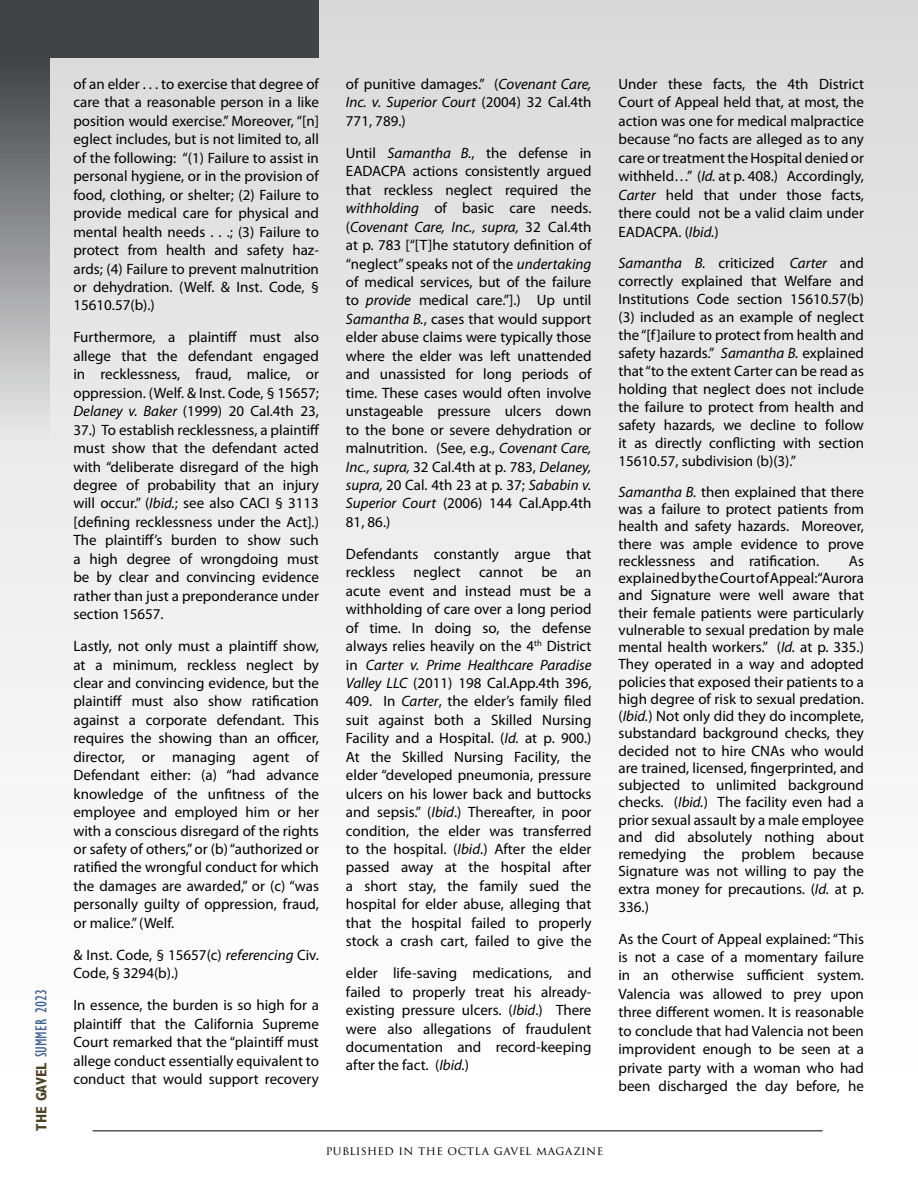
<style>
.page{position:relative;width:918px;height:1188px;background:#fff}
.page>*{position:absolute;margin:0;border:0;box-sizing:border-box;transform-origin:0 0}
.t1{font:condensed 16.5px "Gill Sans Std";color:#3c6195}
.t2{font:15px/18.5px "Myriad Pro";color:#000;text-align:justify}
.t3{font:12px "Trajan Pro 3";letter-spacing:.03em;color:#000}
.s1{font-weight:700;font-size:15px;color:#4e4023}
.s2{font-style:italic}
</style>
<div class="page">
<hr style="left:93px;top:1130px;width:730px;height:1px;background:#000">
<div style="left:0;top:0;width:918px;height:1084px;background:linear-gradient(to bottom,#dadada,#fff)"></div>
<div style="left:0;top:0;width:319px;height:58px;background:#424347"></div>
<div style="left:0;top:58px;width:50px;height:383px;background:linear-gradient(to bottom,#414246,#ecebeb)"></div>
<p class="t1" style="left:32px;top:1131px;width:143px;rotate:-90deg"><span class="s1">THE GAVEL</span> SUMMER 2023</p>
<p class="t2" style="left:73px;top:75px;width:247px">of an elder . . . to exercise that degree of care that a reasonable person in a like position would exercise.” Moreover, “[n] eglect includes, but is not limited to, all of the following: “(1) Failure to assist in personal hygiene, or in the provision of food, clothing, or shelter; (2) Failure to provide medical care for physical and mental health needs . . .; (3) Failure to protect from health and safety haz&shy;ards; (4) Failure to prevent malnutrition or dehydration. (Welf. &amp; Inst. Code, § 15610.57(b).)</p>
<p class="t2" style="left:73px;top:328px;width:248px">Furthermore, a plaintiff must also allege that the defendant engaged in recklessness, fraud, malice, or oppression. (Welf. &amp; Inst. Code, § 15657; <span class="s2">Delaney v. Baker</span> (1999) 20 Cal.4th 23, 37.) To establish recklessness, a plaintiff must show that the defendant acted with “deliberate disregard of the high degree of probability that an injury will occur.” (<span class="s2">Ibid.</span>; see also CACI § 3113 [defining recklessness under the Act].)<br>The plaintiff’s burden to show such a high degree of wrongdoing must be by clear and convincing evidence rather than just a preponderance under section 15657.</p>
<p class="t2" style="left:73px;top:637px;width:247px">Lastly, not only must a plaintiff show, at a minimum, reckless neglect by clear and convincing evidence, but the plaintiff must also show ratification against a corporate defendant. This requires the showing than an officer, director, or managing agent of Defendant either: (a) “had advance knowledge of the unfitness of the employee and employed him or her with a conscious disregard of the rights or safety of others,” or (b) “authorized or ratified the wrongful conduct for which the damages are awarded,” or (c) “was personally guilty of oppression, fraud, or malice.” (Welf.</p>
<p class="t2" style="left:73px;top:945px;width:247px">&amp; Inst. Code, § 15657(c) <span class="s2">referencing</span> Civ.<br>Code, § 3294(b).)</p>
<p class="t2" style="left:73px;top:996px;width:247px">In essence, the burden is so high for a plaintiff that the California Supreme Court remarked that the “plaintiff must allege conduct essentially equivalent to conduct that would support recovery</p>
<p class="t2" style="left:346px;top:75px;width:247px">of punitive damages.” (<span class="s2">Covenant Care, Inc. v. Superior Court</span> (2004) 32 Cal.4th 771, 789.)</p>
<p class="t2" style="left:346px;top:143px;width:247px">Until <span class="s2">Samantha B.</span>, the defense in EADACPA actions consistently argued that reckless neglect required the <span class="s2">withholding</span> of basic care needs. (<span class="s2">Covenant Care, Inc., supra,</span> 32 Cal.4th at p. 783 [“[T]he statutory definition of “neglect” speaks not of the <span class="s2">undertaking </span>of medical services, but of the failure to <span class="s2">provide</span> medical care.”].) Up until <span class="s2">Samantha B.</span>, cases that would support elder abuse claims were typically those where the elder was left unattended and unassisted for long periods of time. These cases would often involve unstageable pressure ulcers down to the bone or severe dehydration or malnutrition. (See, e.g., <span class="s2">Covenant Care, Inc., supra,</span> 32 Cal.4th at p. 783, <span class="s2">Delaney, supra,</span> 20 Cal. 4th 23 at p. 37; <span class="s2">Sababin v.<br>Superior Court</span> (2006) 144 Cal.App.4th 81, 86.)</p>
<p class="t2" style="left:346px;top:544px;width:247px">Defendants constantly argue that reckless neglect cannot be an acute event and instead must be a withholding of care over a long period of time. In doing so, the defense always relies heavily on the 4<sup>th</sup> District in <span class="s2">Carter v. Prime Healthcare Paradise Valley LLC</span> (2011) 198 Cal.App.4th 396, 409. In <span class="s2">Carter</span>, the elder’s family filed suit against both a Skilled Nursing Facility and a Hospital. (<span class="s2">Id.</span> at p. 900.)<br>At the Skilled Nursing Facility, the elder “developed pneumonia, pressure ulcers on his lower back and buttocks and sepsis.” (<span class="s2">Ibid</span>.) Thereafter, in poor condition, the elder was transferred to the hospital. (<span class="s2">Ibid</span>.) After the elder passed away at the hospital after a short stay, the family sued the hospital for elder abuse, alleging that that the hospital failed to properly stock a crash cart, failed to give the</p>
<p class="t2" style="left:346px;top:964px;width:247px">elder life-saving medications, and failed to properly treat his already&shy;existing pressure ulcers. (<span class="s2">Ibid</span>.) There were also allegations of fraudulent documentation and record-keeping after the fact. (<span class="s2">Ibid.</span>)</p>
<p class="t2" style="left:618px;top:75px;width:247px">Under these facts, the 4th District Court of Appeal held that, at most, the action was one for medical malpractice because “no facts are alleged as to any care or treatment the Hospital denied or withheld…” (<span class="s2">Id.</span> at p. 408.) Accordingly, <span class="s2">Carter</span> held that under those facts, there could not be a valid claim under EADACPA. (<span class="s2">Ibid.</span>)</p>
<p class="t2" style="left:618px;top:254px;width:247px;line-height:18px"><span class="s2">Samantha B.</span> criticized <span class="s2">Carter</span> and correctly explained that Welfare and Institutions Code section 15610.57(b) (3) included as an example of neglect the “[f]ailure to protect from health and safety hazards.” <span class="s2">Samantha B.</span> explained that “to the extent Carter can be read as holding that neglect does not include the failure to protect from health and safety hazards, we decline to follow it as directly conflicting with section 15610.57, subdivision (b)(3).”</p>
<p class="t2" style="left:618px;top:483px;width:247px;line-height:17.2px"><span class="s2">Samantha B.</span> then explained that there was a failure to protect patients from health and safety hazards. Moreover, there was ample evidence to prove recklessness and ratification.</p>
<p class="t2" style="left:618px;top:552px;width:247px;line-height:17.2px;text-indent:230px">As explained by the Court of Appeal: “Aurora and Signature were well aware that their female patients were particularly vulnerable to sexual predation by male mental health workers.” (<span class="s2">Id.</span> at p. 335.)<br>They operated in a way and adopted policies that exposed their patients to a high degree of risk to sexual predation. (<span class="s2">Ibid.</span>) Not only did they do incomplete, substandard background checks, they decided not to hire CNAs who would are trained, licensed, fingerprinted, and subjected to unlimited background checks. (<span class="s2">Ibid.</span>) The facility even had a prior sexual assault by a male employee and did absolutely nothing about remedying the problem because Signature was not willing to pay the extra money for precautions. (<span class="s2">Id.</span> at p.<br>336.)</p>
<p class="t2" style="left:618px;top:929px;width:247px">As the Court of Appeal explained: “This is not a case of a momentary failure in an otherwise sufficient system.<br>Valencia was allowed to prey upon three different women. It is reasonable to conclude that had Valencia not been improvident enough to be seen at a private party with a woman who had been discharged the day before, he</p>
<p class="t3" style="left:326px;top:1142px;width:279px">PUBLISHED IN THE OCTLA GAVEL MAGAZINE</p>
</div>
